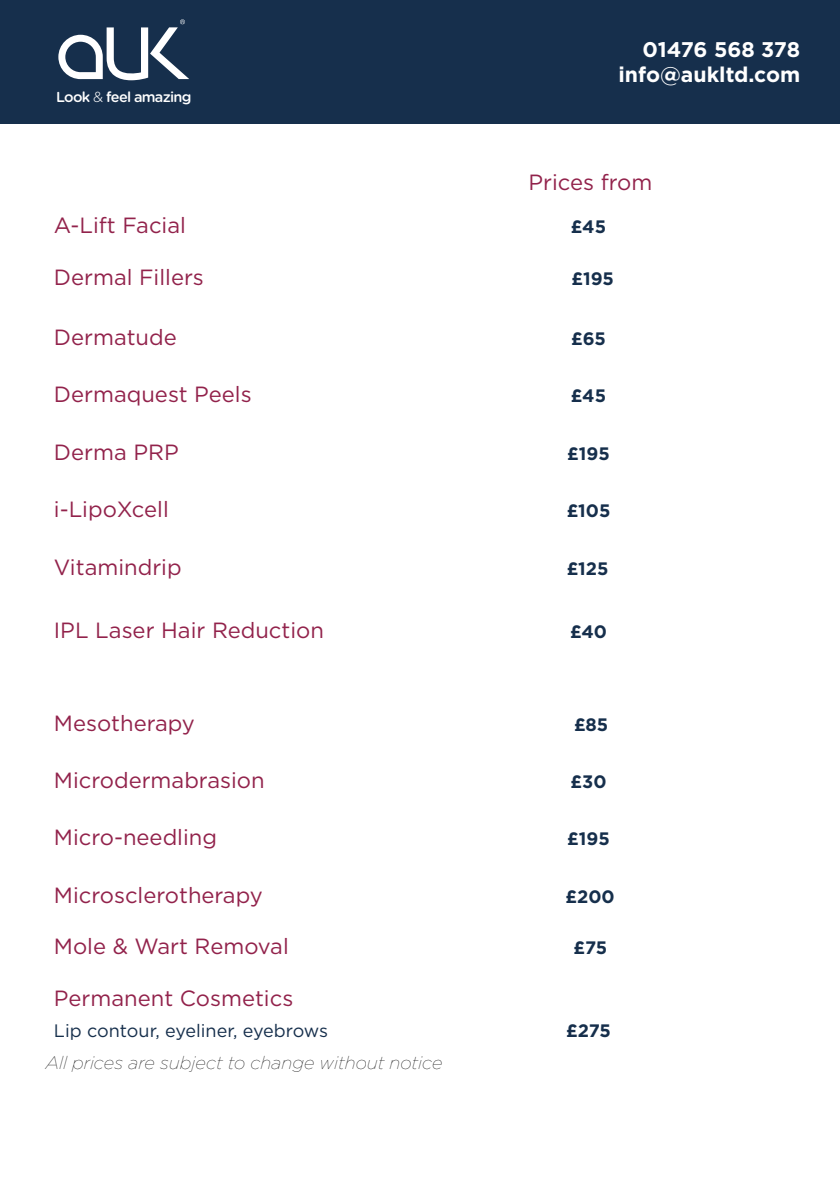
<style>
.page{position:relative;width:840px;height:1191px;background:#fff}
.page>*{position:absolute;margin:0;border:0;box-sizing:border-box;transform-origin:0 0}
.t1{font:22px "Gotham";color:#92224b}
.t2{font:700 21.2px/25.4px "Gotham";color:#fff;text-align:right}
.t3{font:700 18px "Gotham";color:#162f4c}
.t4{font:italic 100 18px "Gotham";color:#000}
.t5{font:18px "Gotham";color:#162f4c}
.t6{font:500 14.4px "Gotham Rounded";letter-spacing:-.05em;color:#fff}
.s1{font-weight:300}
</style>
<div class="page">
<div style="left:0;top:0;width:839px;height:124px;background:#162f4c"></div>
<svg style="left:58px;top:19px;width:131px;height:61px"></svg>
<p class="t6" style="left:56px;top:86px;width:137px">Look <span class="s1">&amp;</span> feel amazing</p>
<p class="t2" style="left:618px;top:36px;width:183px">01476 568 378 info@aukltd.com</p>
<p class="t1" style="left:528px;top:168px;width:125px">Prices from</p>
<p class="t1" style="left:54px;top:211px;width:133px">A-Lift Facial</p>
<p class="t3" style="left:570px;top:215px;width:37px">£45</p>
<p class="t1" style="left:54px;top:263px;width:151px">Dermal Fillers</p>
<p class="t3" style="left:571px;top:267px;width:44px">£195</p>
<p class="t1" style="left:54px;top:323px;width:124px">Dermatude</p>
<p class="t3" style="left:570px;top:327px;width:36px">£65</p>
<p class="t1" style="left:54px;top:380px;width:199px">Dermaquest Peels</p>
<p class="t3" style="left:570px;top:384px;width:37px">£45</p>
<p class="t1" style="left:54px;top:438px;width:126px">Derma PRP</p>
<p class="t3" style="left:567px;top:441px;width:44px">£195</p>
<p class="t1" style="left:54px;top:495px;width:116px">i-LipoXcell</p>
<p class="t3" style="left:566px;top:499px;width:45px">£105</p>
<p class="t1" style="left:54px;top:553px;width:129px">Vitamindrip</p>
<p class="t3" style="left:566px;top:556px;width:43px">£125</p>
<p class="t1" style="left:54px;top:616px;width:271px">IPL Laser Hair Reduction</p>
<p class="t3" style="left:569px;top:620px;width:38px">£40</p>
<p class="t1" style="left:54px;top:709px;width:142px">Mesotherapy</p>
<p class="t3" style="left:573px;top:712px;width:36px">£85</p>
<p class="t1" style="left:54px;top:766px;width:212px">Microdermabrasion</p>
<p class="t3" style="left:570px;top:769px;width:37px">£30</p>
<p class="t1" style="left:54px;top:823px;width:164px">Micro-needling</p>
<p class="t3" style="left:567px;top:827px;width:44px">£195</p>
<p class="t1" style="left:54px;top:881px;width:210px">Microsclerotherapy</p>
<p class="t3" style="left:565px;top:884px;width:51px">£200</p>
<p class="t1" style="left:54px;top:932px;width:236px">Mole &amp; Wart Removal</p>
<p class="t3" style="left:573px;top:936px;width:35px">£75</p>
<p class="t1" style="left:54px;top:984px;width:241px">Permanent Cosmetics</p>
<p class="t5" style="left:54px;top:1019px;width:275px">Lip contour, eyeliner, eyebrows</p>
<p class="t3" style="left:565px;top:1019px;width:46px">£275</p>
<p class="t4" style="left:45px;top:1051px;width:398px">All prices are subject to change without notice</p>
</div>
